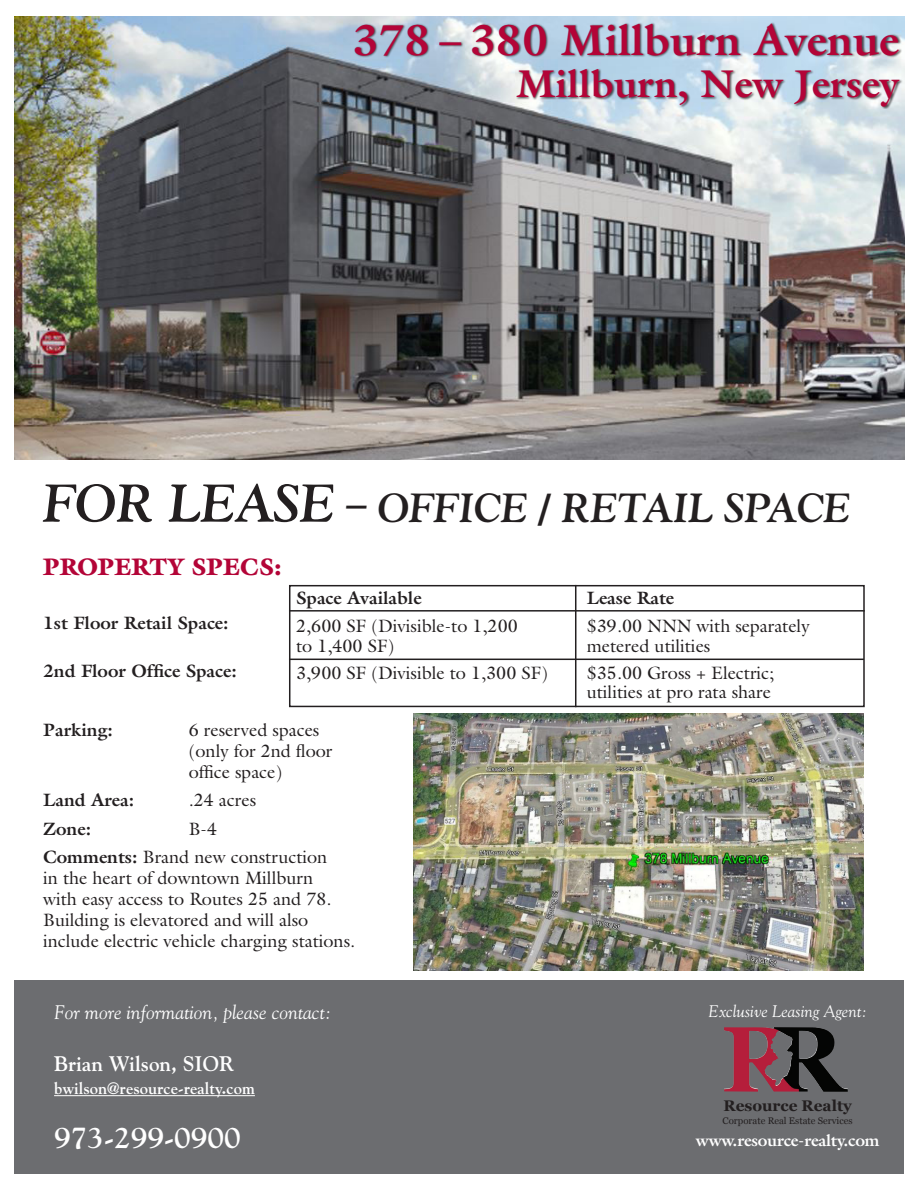
<style>
.page{position:relative;width:918px;height:1188px;background:#fff}
.page>*{position:absolute;margin:0;border:0;box-sizing:border-box;transform-origin:0 0}
.t1{font:700 43.5px "Galliard";color:#b30437}
.t2{font:italic 700 40.5px "Goudy";color:#231f20}
.t3{font:700 39px "Galliard";color:#b30437}
.t4{font:700 30px "Goudy";color:#fff}
.t5{font:900 24px "Galliard";color:#b30437}
.t6{font:700 21px "Goudy";color:#fff}
.t7{font:italic 19.5px "Goudy";color:#fff}
.t8{font:18px/21px "Galliard";color:#231f20}
.t9{font:700 18px "Galliard";color:#231f20}
.t10{font:700 16.65px "Galliard";letter-spacing:-.015em;color:#fff}
.t11{font:italic 16.65px "Goudy";color:#fff}
.t12{font:700 16.5px "Goudy";color:#fff}
.t13{font:700 15.45px "Georgia";color:#231f20}
.t14{font:9.6px "Georgia";color:#231f20}
.s1{font-size:52.8px}
.s2{font-weight:700}
</style>
<div class="page">
<div style="left:289px;top:585px;width:576px;height:122px;border:2px solid #231f20"></div>
<img style="left:14px;top:17px;width:890px;height:442px">
<div style="left:14px;top:981px;width:890px;height:193px;background:#6c6d70"></div>
<hr style="left:54px;top:1095px;width:201px;height:1px;background:#fff">
<img style="left:724px;top:1027px;width:124px;height:65px">
<div style="left:354px;top:22px;width:548px;height:87px;background:#231f20;opacity:.75"></div>
<img style="left:414px;top:714px;width:450px;height:256px">
<hr style="left:575px;top:585px;width:1px;height:122px;background:#231f20">
<hr style="left:289px;top:610px;width:576px;height:2px;background:#231f20">
<hr style="left:289px;top:659px;width:575px;height:1px;background:#231f20">
<p class="t1" style="left:352px;top:12px;width:548px">378 – 380 Millburn Avenue</p>
<p class="t3" style="left:516px;top:58px;width:384px">Millburn, New Jersey</p>
<p class="t2" style="left:43px;top:482px;width:809px"><span class="s1">FOR LEASE</span> – OFFICE / RETAIL SPACE</p>
<p class="t5" style="left:43px;top:552px;width:240px">PROPERTY SPECS:</p>
<p class="t9" style="left:43px;top:611px;width:187px">1st Floor Retail Space:</p>
<p class="t9" style="left:43px;top:659px;width:195px">2nd Floor Office Space:</p>
<p class="t9" style="left:296px;top:586px;width:127px">Space Available</p>
<p class="t8" style="left:296px;top:616px;width:223px">2,600 SF (Divisible-to 1,200</p>
<p class="t8" style="left:296px;top:635px;width:100px">to 1,400 SF)</p>
<p class="t8" style="left:296px;top:662px;width:254px">3,900 SF (Divisible to 1,300 SF)</p>
<p class="t9" style="left:43px;top:718px;width:71px">Parking:</p>
<p class="t8" style="left:189px;top:719px;width:132px">6 reserved spaces</p>
<p class="t8" style="left:189px;top:740px;width:145px">(only for 2nd floor</p>
<p class="t8" style="left:189px;top:761px;width:95px">office space)</p>
<p class="t9" style="left:43px;top:788px;width:93px">Land Area:</p>
<p class="t8" style="left:189px;top:789px;width:69px">.24 acres</p>
<p class="t9" style="left:43px;top:817px;width:49px">Zone:</p>
<p class="t8" style="left:189px;top:818px;width:30px">B-4</p>
<p class="t8" style="left:43px;top:846px;width:313px"><span class="s2">Comments:</span> Brand new construction<br>in the heart of downtown Millburn<br>with easy access to Routes 25 and 78.<br>Building is elevatored and will also include electric vehicle charging stations.</p>
<p class="t9" style="left:587px;top:586px;width:89px">Lease Rate</p>
<p class="t8" style="left:587px;top:616px;width:224px">$39.00 NNN with separately</p>
<p class="t8" style="left:587px;top:635px;width:125px">metered utilities</p>
<p class="t8" style="left:587px;top:662px;width:189px">$35.00 Gross + Electric;</p>
<p class="t8" style="left:587px;top:682px;width:186px">utilities at pro rata share</p>
<p class="t7" style="left:54px;top:1000px;width:279px">For more information, please contact:</p>
<p class="t6" style="left:54px;top:1051px;width:182px">Brian Wilson, SIOR</p>
<p class="t12" style="left:54px;top:1078px;width:202px">bwilson@resource-realty.com</p>
<p class="t4" style="left:54px;top:1119px;width:188px">973-299-0900</p>
<p class="t10" style="left:696px;top:1129px;width:185px">www.resource-realty.com</p>
<p class="t11" style="left:709px;top:1001px;width:160px">Exclusive Leasing Agent:</p>
<p class="t13" style="left:723px;top:1097px;width:130px">Resource Realty</p>
<p class="t14" style="left:723px;top:1115px;width:132px">Corporate Real Estate Services</p>
</div>
